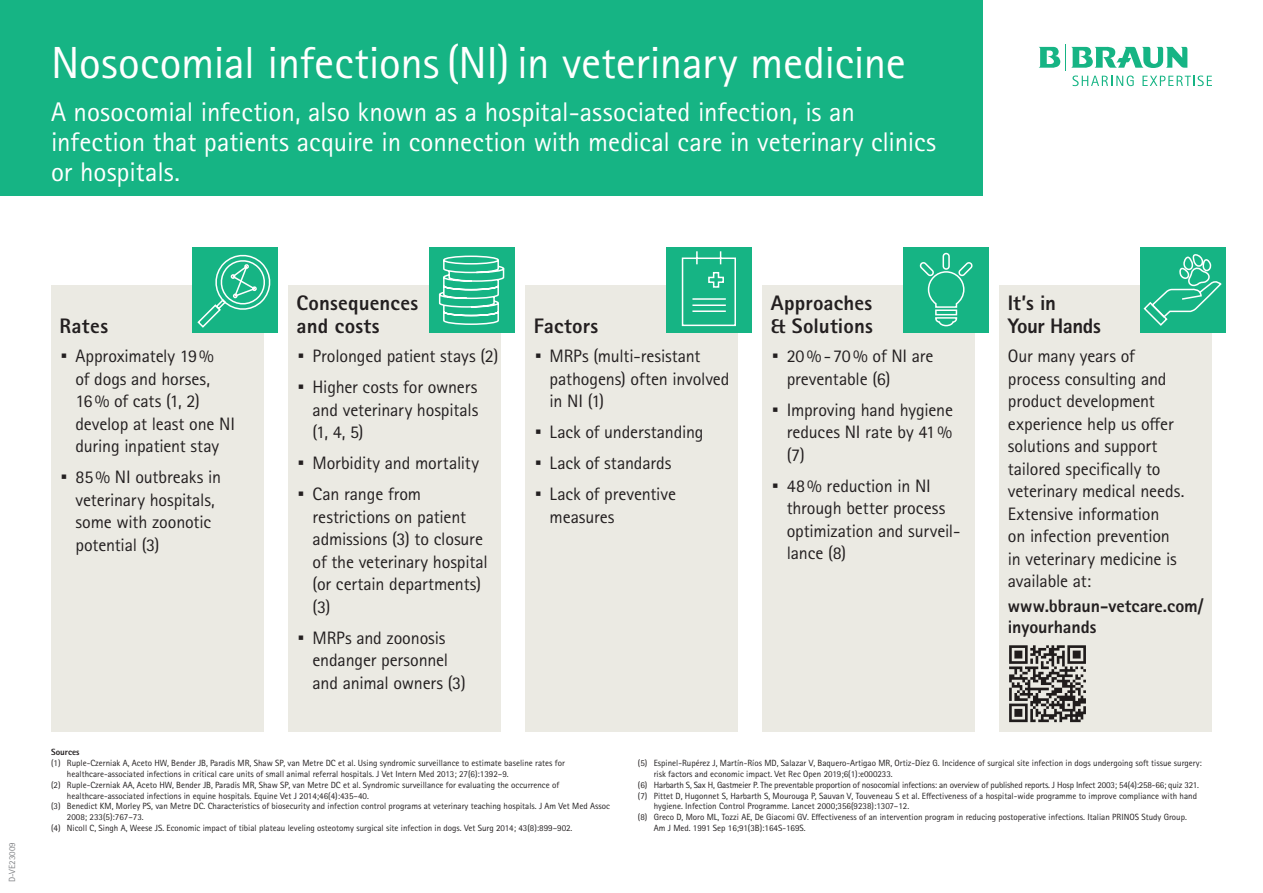
<style>
.page{position:relative;width:1263px;height:893px;background:#fff}
.page>*{position:absolute;margin:0;border:0;box-sizing:border-box;transform-origin:0 0}
.t1{font:45px "Rotis Sans Serif Pro";letter-spacing:-.005em;color:#fff}
.t2{font:45px "Rotis Sans Serif Pro";color:#231f20}
.t3{font:27px/30px "Rotis Sans Serif Pro";color:#fff}
.t4{font:800 21px/22.5px "Rotis Sans Serif Pro";letter-spacing:.005em;color:#231f20}
.t5{font:800 21px/22.5px "Rotis Sans Serif Pro";letter-spacing:-.025em;color:#231f20}
.t6{font:18px/22.5px "Rotis Sans Serif Pro";letter-spacing:-.01em;color:#231f20}
.t7{font:800 18px/21px "Rotis Sans Serif Pro";letter-spacing:-.005em;color:#231f20}
.t8{font:9px "Rotis Sans Serif Pro";color:#231f20}
.t9{font:9px "Rotis Sans Serif Pro";letter-spacing:-.02em;color:#231f20}
.t10{font:9px "Rotis Sans Serif Pro";color:#808285}
.t11{font:800 9px "Rotis Sans Serif Pro";color:#231f20}
</style>
<div class="page">
<svg style="left:1072px;top:76px;width:62px;height:10px"></svg>
<svg style="left:1142px;top:76px;width:70px;height:10px"></svg>
<svg style="left:1039px;top:44px;width:148px;height:26px"></svg>
<div style="left:0;top:0;width:982px;height:196px;background:#16b484"></div>
<div style="left:51px;top:285px;width:213px;height:446px;background:#ebeae3"></div>
<div style="left:999px;top:285px;width:213px;height:446px;background:#ebeae3"></div>
<div style="left:288px;top:285px;width:213px;height:446px;background:#ebeae3"></div>
<div style="left:525px;top:285px;width:213px;height:446px;background:#ebeae3"></div>
<div style="left:762px;top:285px;width:213px;height:446px;background:#ebeae3"></div>
<div style="left:192px;top:248px;width:85px;height:85px;background:#16b484"></div>
<div style="left:429px;top:248px;width:85px;height:85px;background:#16b484"></div>
<div style="left:666px;top:248px;width:86px;height:85px;background:#16b484"></div>
<div style="left:904px;top:248px;width:85px;height:85px;background:#16b484"></div>
<div style="left:1141px;top:248px;width:85px;height:85px;background:#16b484"></div>
<svg style="left:197px;top:254px;width:74px;height:74px"></svg>
<svg style="left:438px;top:255px;width:67px;height:70px"></svg>
<svg style="left:681px;top:251px;width:55px;height:76px"></svg>
<svg style="left:919px;top:254px;width:54px;height:73px"></svg>
<svg style="left:1142px;top:247px;width:80px;height:79px"></svg>
<svg style="left:1009px;top:645px;width:77px;height:77px"></svg>
<h1 class="t1" style="left:51px;top:36px;width:856px">Nosocomial infections (NI) in veterinary medicine</h1>
<h2 class="t3" style="left:51px;top:97px;width:887px">A nosocomial infection, also known as a hospital-associated infection, is an infection that patients acquire in connection with medical care in veterinary clinics or hospitals.</h2>
<p class="t10" style="left:7px;top:882px;width:42px;rotate:-90deg">D-VE23009</p>
<h3 class="t4" style="left:60px;top:314px;width:50px">Rates</h3>
<h1 class="t2" style="left:60px;top:329px;width:11px">·</h1>
<h3 class="t6" style="left:75px;top:345px;width:161px">Approximately 19%<br>of dogs and horses,<br>16% of cats (1, 2) develop at least one NI during inpatient stay</h3>
<h1 class="t2" style="left:60px;top:450px;width:11px">·</h1>
<h3 class="t6" style="left:75px;top:466px;width:147px">85% NI outbreaks in veterinary hospitals, some with zoonotic potential (3)</h3>
<h3 class="t4" style="left:297px;top:292px;width:123px">Consequences and costs</h3>
<h1 class="t2" style="left:297px;top:329px;width:11px">·</h1>
<h3 class="t6" style="left:313px;top:345px;width:187px">Prolonged patient stays (2)</h3>
<h1 class="t2" style="left:297px;top:360px;width:11px">·</h1>
<h3 class="t6" style="left:313px;top:376px;width:167px;text-align:justify">Higher costs for owners and veterinary hospitals (1, 4, 5)</h3>
<h1 class="t2" style="left:297px;top:436px;width:11px">·</h1>
<h3 class="t6" style="left:313px;top:452px;width:168px">Morbidity and mortality</h3>
<h1 class="t2" style="left:297px;top:467px;width:11px">·</h1>
<h3 class="t6" style="left:313px;top:483px;width:177px">Can range from restrictions on patient admissions (3) to closure of the veterinary hospital (or certain departments) (3)</h3>
<h1 class="t2" style="left:297px;top:610px;width:11px">·</h1>
<h3 class="t6" style="left:313px;top:626px;width:155px">MRPs and zoonosis endanger personnel and animal owners (3)</h3>
<h3 class="t4" style="left:534px;top:314px;width:66px">Factors</h3>
<h1 class="t2" style="left:534px;top:329px;width:11px">·</h1>
<h3 class="t6" style="left:550px;top:345px;width:181px">MRPs (multi-resistant pathogens) often involved in NI (1)</h3>
<h1 class="t2" style="left:534px;top:405px;width:11px">·</h1>
<h3 class="t6" style="left:550px;top:421px;width:155px">Lack of understanding</h3>
<h1 class="t2" style="left:534px;top:436px;width:11px">·</h1>
<h3 class="t6" style="left:550px;top:452px;width:123px">Lack of standards</h3>
<h1 class="t2" style="left:534px;top:467px;width:11px">·</h1>
<h3 class="t6" style="left:550px;top:483px;width:128px">Lack of preventive measures</h3>
<h3 class="t4" style="left:771px;top:292px;width:104px">Approaches &amp; Solutions</h3>
<h1 class="t2" style="left:771px;top:329px;width:11px">·</h1>
<h3 class="t6" style="left:787px;top:345px;width:148px">20%- 70% of NI are preventable (6)</h3>
<h1 class="t2" style="left:771px;top:382px;width:11px">·</h1>
<h3 class="t6" style="left:787px;top:398px;width:168px;text-align:justify">Improving hand hygiene reduces NI rate by 41% (7)</h3>
<h1 class="t2" style="left:771px;top:458px;width:11px">·</h1>
<h3 class="t6" style="left:787px;top:474px;width:175px">48% reduction in NI through better process optimization and surveil&shy;lance (8)</h3>
<h3 class="t5" style="left:1008px;top:292px;width:94px">It’s in<br>Your Hands</h3>
<p class="t6" style="left:1008px;top:345px;width:178px">Our many years of process consulting and product development experience help us offer solutions and support tailored specifically to veterinary medical needs.<br>Extensive information<br>on infection prevention in veterinary medicine is available at:</p>
<h3 class="t7" style="left:1008px;top:596px;width:197px">www.bbraun-vetcare.com/ inyourhands</h3>
<p class="t11" style="left:51px;top:747px;width:30px">Sources</p>
<p class="t8" style="left:51px;top:758px;width:515px">(1) Ruple-Czerniak A, Aceto HW, Bender JB, Paradis MR, Shaw SP, van Metre DC et al. Using syndromic surveillance to estimate baseline rates for</p>
<p class="t8" style="left:67px;top:769px;width:443px">healthcare-associated infections in critical care units of small animal referral hospitals. J Vet Intern Med 2013; 27(6):1392–9.</p>
<p class="t8" style="left:51px;top:779px;width:510px">(2) Ruple-Czerniak AA, Aceto HW, Bender JB, Paradis MR, Shaw SP, van Metre DC et al. Syndromic surveillance for evaluating the occurrence of</p>
<p class="t8" style="left:67px;top:790px;width:303px">healthcare-associated infections in equine hospitals. Equine Vet J 2014;46(4):435–40.</p>
<p class="t8" style="left:51px;top:801px;width:560px">(3) Benedict KM, Morley PS, van Metre DC. Characteristics of biosecurity and infection control programs at veterinary teaching hospitals. J Am Vet Med Assoc</p>
<p class="t8" style="left:67px;top:812px;width:78px">2008; 233(5):767–73.</p>
<p class="t8" style="left:51px;top:823px;width:523px">(4) Nicoll C, Singh A, Weese JS. Economic impact of tibial plateau leveling osteotomy surgical site infection in dogs. Vet Surg 2014; 43(8):899–902.</p>
<p class="t8" style="left:638px;top:758px;width:565px">(5) Espinel-Rupérez J, Martín-Ríos MD, Salazar V, Baquero-Artigao MR, Ortiz-Díez G. Incidence of surgical site infection in dogs undergoing soft tissue surgery:</p>
<p class="t8" style="left:654px;top:769px;width:240px">risk factors and economic impact. Vet Rec Open 2019;6(1):e000233.</p>
<p class="t9" style="left:638px;top:779px;width:562px">(6) Harbarth S, Sax H, Gastmeier P. The preventable proportion of nosocomial infections: an overview of published reports. J Hosp Infect 2003; 54(4):258-66; quiz 321.</p>
<p class="t8" style="left:638px;top:790px;width:561px">(7) Pittet D, Hugonnet S, Harbarth S, Mourouga P, Sauvan V, Touveneau S et al. Effectiveness of a hospital-wide programme to improve compliance with hand</p>
<p class="t8" style="left:654px;top:801px;width:257px">hygiene. Infection Control Programme. Lancet 2000;356(9238):1307–12.</p>
<p class="t8" style="left:638px;top:812px;width:550px">(8) Greco D, Moro ML, Tozzi AE, De Giacomi GV. Effectiveness of an intervention program in reducing postoperative infections. Italian PRINOS Study Group.</p>
<p class="t8" style="left:654px;top:823px;width:153px">Am J Med. 1991 Sep 16;91(3B):164S-169S.</p>
</div>
